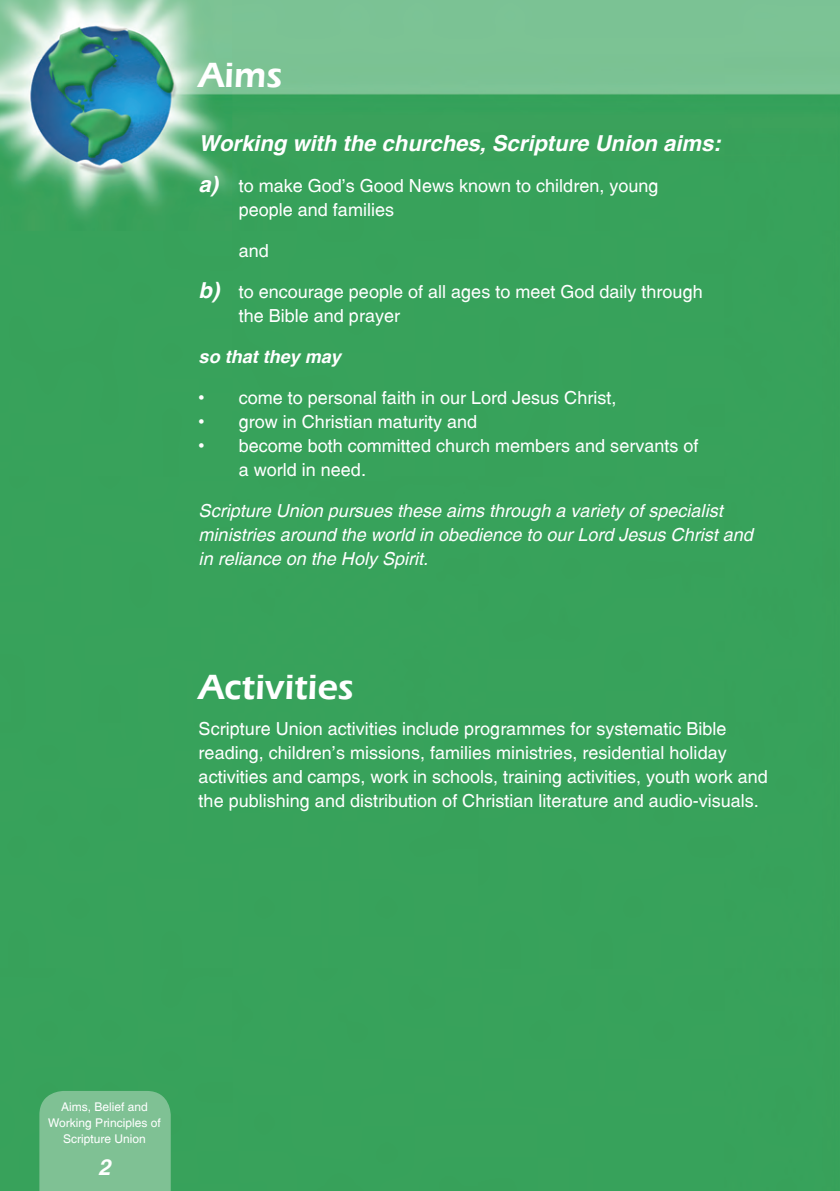
<style>
.page{position:relative;width:840px;height:1191px;background:#fff}
.page>*{position:absolute;margin:0;border:0;box-sizing:border-box;transform-origin:0 0}
.t1{font:36px "Erie Black Plain";color:#fff}
.t2{font:italic 700 22px "Switzerland";color:#fff}
.t3{font:18px/24px "Switzerland Plain";color:#fff}
.t4{font:italic 18px/24px "Switzerland";color:#fff}
.t5{font:italic 700 18px "Switzerland";color:#fff}
.t6{font:12px/16px "Switzerland Plain";color:#fff;text-align:center}
.s1{font-family:"Switzerland";font-weight:700;font-style:italic;font-size:22px}
</style>
<div class="page">
<img style="left:0;top:0;width:839px;height:1191px">
<div style="left:39px;top:1091px;width:132px;height:100px;background:#7fc194"></div>
<p class="t1" style="left:198px;top:53px;width:85px">Aims</p>
<p class="t2" style="left:198px;top:131px;width:523px">Working with the churches, Scripture Union aims:</p>
<p class="t3" style="left:238px;top:174px;width:421px;text-indent:-40px"><span class="s1">a)</span> to make God’s Good News known to children, young people and families</p>
<p class="t3" style="left:238px;top:239px;width:32px">and</p>
<p class="t3" style="left:238px;top:280px;width:465px;text-indent:-40px"><span class="s1">b)</span> to encourage people of all ages to meet God daily through the Bible and prayer</p>
<p class="t5" style="left:198px;top:346px;width:144px">so that they may</p>
<p class="t3" style="left:198px;top:386px;width:419px">• come to personal faith in our Lord Jesus Christ,</p>
<p class="t3" style="left:198px;top:410px;width:280px">• grow in Christian maturity and</p>
<p class="t3" style="left:238px;top:434px;width:461px;text-indent:-40px">• become both committed church members and servants of a world in need.</p>
<p class="t4" style="left:198px;top:499px;width:555px">Scripture Union pursues these aims through a variety of specialist ministries around the world in obedience to our Lord Jesus Christ and in reliance on the Holy Spirit.</p>
<p class="t1" style="left:198px;top:666px;width:156px">Activities</p>
<p class="t3" style="left:198px;top:716px;width:570px">Scripture Union activities include programmes for systematic Bible reading, children’s missions, families ministries, residential holiday activities and camps, work in schools, training activities, youth work and the publishing and distribution of Christian literature and audio-visuals.</p>
<p class="t6" style="left:48px;top:1099px;width:114px">Aims, Belief and<br>Working Principles of<br>Scripture Union</p>
<p class="t2" style="left:98px;top:1154px;width:14px">2</p>
</div>
